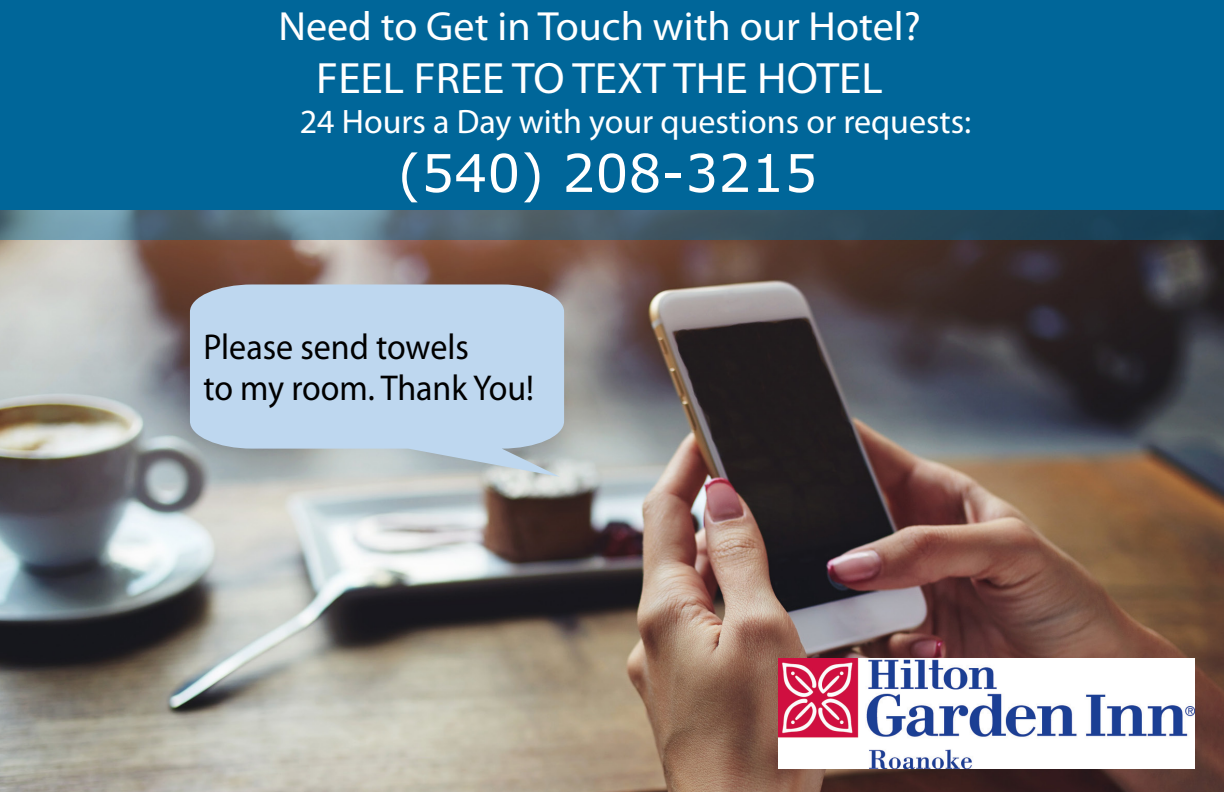
<style>
.page{position:relative;width:1224px;height:792px;background:#fff}
.page>*{position:absolute;margin:0;border:0;box-sizing:border-box;transform-origin:0 0}
.t1{font:52px "MS Reference Sans Serif";color:#fff}
.t2{font:44px "Myriad Pro";color:#fff}
.t3{font:40.8px "Myriad Pro";color:#fff}
.t4{font:36px/40.8px "Myriad Pro";color:#000;scale:.94 1}
.t5{font:34px "Myriad Pro";color:#fff}
</style>
<div class="page">
<img style="left:0;top:240px;width:1224px;height:552px">
<div style="left:0;top:0;width:1224px;height:210px;background:#069"></div>
<svg style="left:190px;top:284px;width:374px;height:193px;background:#bad0e5"></svg>
<svg style="left:0;top:210px;width:1224px;height:30px;background:#436171"></svg>
<img style="left:778px;top:658px;width:417px;height:111px">
<p class="t3" style="left:278px;top:1px;width:644px">Need to Get in Touch with our Hotel?</p>
<p class="t2" style="left:316px;top:51px;width:568px">FEEL FREE TO TEXT THE HOTEL</p>
<p class="t5" style="left:300px;top:101px;width:673px">24 Hours a Day with your questions or requests:</p>
<h1 class="t1" style="left:398px;top:140px;width:421px">(540) 208-3215</h1>
<p class="t4" style="left:203px;top:326px;width:353px">Please send towels<br>to my room. Thank You!</p>
</div>
